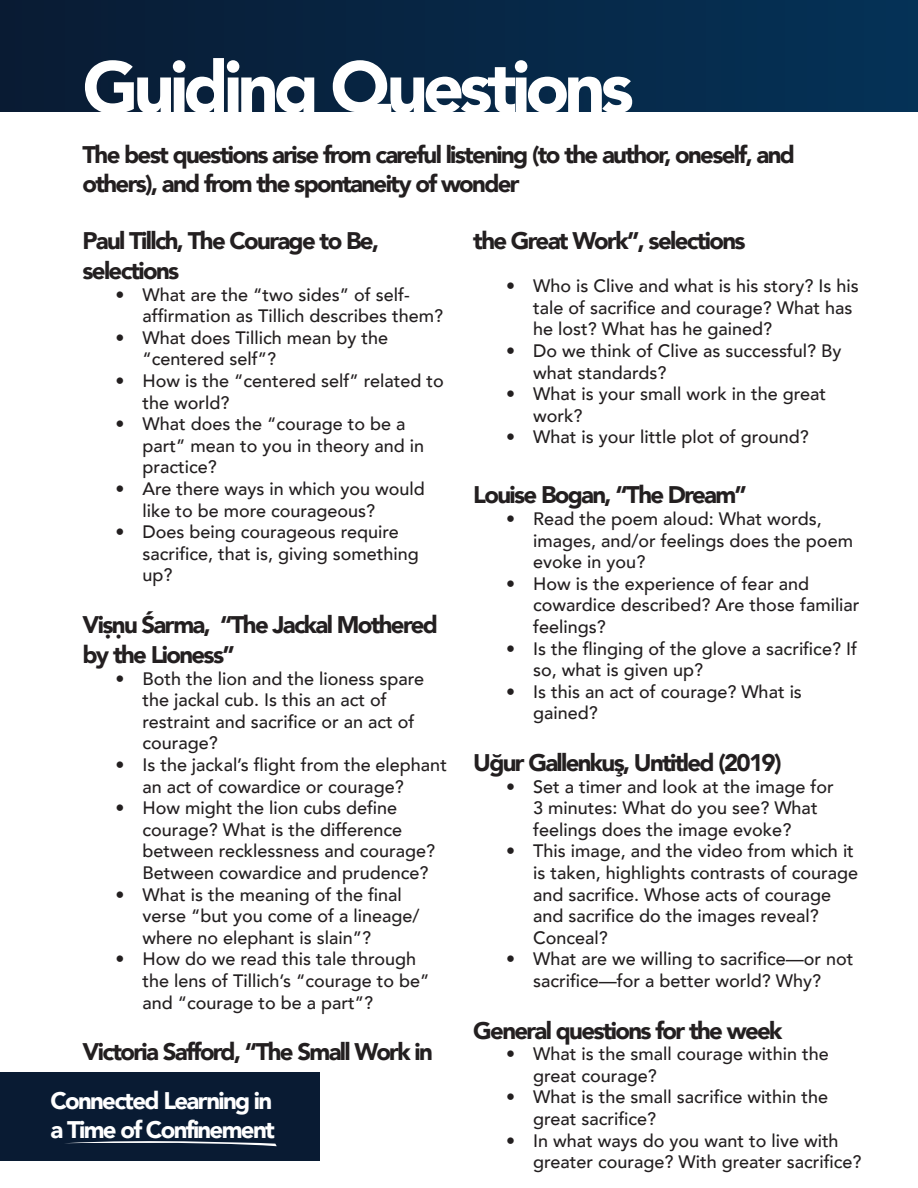
<style>
.page{position:relative;width:918px;height:1188px;background:#fff}
.page>*{position:absolute;margin:0;border:0;box-sizing:border-box;transform-origin:0 0}
.Reversed_Header{font:900 72px "Avenir";letter-spacing:-.07em;color:#fff}
.Medium_Body{font:900 24px/30px "Avenir";letter-spacing:-.07em;color:#231f20}
.Body_Heading{font:900 24px "Avenir";letter-spacing:-.07em;color:#231f20}
.t1{font:900 24px "Avenir";letter-spacing:-.07em;color:#fff}
.t2{font:500 18px/21.6px "Avenir";color:#231f20}
</style>
<div class="page">
<div style="left:0;top:0;width:918px;height:112px;background:linear-gradient(to right,#091b33,#053257)"></div>
<div style="left:0;top:1072px;width:320px;height:89px;background:#091b33"></div>
<svg style="left:65px;top:1141px;width:212px;height:5px"></svg>
<p class="Reversed_Header" style="left:82px;top:26px;width:553px">Guiding Questions</p>
<p class="Medium_Body" style="left:82px;top:140px;width:714px;line-height:28.8px">The best questions arise from careful listening (to the author, oneself, and others), and from the spontaneity of wonder</p>
<p class="Medium_Body" style="left:82px;top:225px;width:298px">Paul Tillch, The Courage to Be, selections</p>
<p class="t2" style="left:142px;top:283px;width:302px;text-indent:-27px">• What are the “two sides” of self&shy;affirmation as Tillich describes them?</p>
<p class="t2" style="left:142px;top:326px;width:247px;text-indent:-27px">• What does Tillich mean by the “centered self”?</p>
<p class="t2" style="left:142px;top:369px;width:303px;text-indent:-27px">• How is the “centered self” related to the world?</p>
<p class="t2" style="left:142px;top:412px;width:283px;text-indent:-27px">• What does the “courage to be a part” mean to you in theory and in practice?</p>
<p class="t2" style="left:142px;top:477px;width:284px;text-indent:-27px">• Are there ways in which you would like to be more courageous?</p>
<p class="t2" style="left:142px;top:520px;width:278px;text-indent:-27px">• Does being courageous require sacrifice, that is, giving something up?</p>
<p class="Medium_Body" style="left:82px;top:609px;width:357px">Viṣṇu Śarma, “The Jackal Mothered by the Lioness”</p>
<p class="t2" style="left:142px;top:667px;width:283px;text-indent:-27px">• Both the lion and the lioness spare the jackal cub. Is this an act of restraint and sacrifice or an act of courage?</p>
<p class="t2" style="left:142px;top:753px;width:306px;text-indent:-27px">• Is the jackal’s flight from the elephant an act of cowardice or courage?</p>
<p class="t2" style="left:142px;top:796px;width:294px;text-indent:-27px">• How might the lion cubs define courage? What is the difference between recklessness and courage?<br>Between cowardice and prudence?</p>
<p class="t2" style="left:142px;top:883px;width:279px;text-indent:-27px">• What is the meaning of the final verse “but you come of a lineage/ where no elephant is slain”?</p>
<p class="t2" style="left:142px;top:947px;width:289px;text-indent:-27px">• How do we read this tale through the lens of Tillich’s “courage to be” and “courage to be a part”?</p>
<p class="Body_Heading" style="left:82px;top:1031px;width:352px">Victoria Safford, “The Small Work in</p>
<p class="Body_Heading" style="left:473px;top:220px;width:274px">the Great Work”, selections</p>
<p class="t2" style="left:533px;top:274px;width:327px;text-indent:-27px">• Who is Clive and what is his story? Is his tale of sacrifice and courage? What has he lost? What has he gained?</p>
<p class="t2" style="left:533px;top:339px;width:310px;text-indent:-27px">• Do we think of Clive as successful? By what standards?</p>
<p class="t2" style="left:533px;top:382px;width:295px;text-indent:-27px">• What is your small work in the great work?</p>
<p class="t2" style="left:506px;top:425px;width:304px">• What is your little plot of ground?</p>
<p class="Medium_Body" style="left:473px;top:479px;width:275px">Louise Bogan, “The Dream”</p>
<p class="t2" style="left:533px;top:507px;width:321px;text-indent:-27px">• Read the poem aloud: What words, images, and/or feelings does the poem evoke in you?</p>
<p class="t2" style="left:533px;top:572px;width:328px;text-indent:-27px">• How is the experience of fear and cowardice described? Are those familiar feelings?</p>
<p class="t2" style="left:533px;top:637px;width:325px;text-indent:-27px">• Is the flinging of the glove a sacrifice? If so, what is given up?</p>
<p class="t2" style="left:533px;top:680px;width:270px;text-indent:-27px">• Is this an act of courage? What is gained?</p>
<p class="Medium_Body" style="left:473px;top:747px;width:310px">Uğur Gallenkuş, Untitled (2019)</p>
<p class="t2" style="left:533px;top:775px;width:302px;text-indent:-27px">• Set a timer and look at the image for<br>3 minutes: What do you see? What feelings does the image evoke?</p>
<p class="t2" style="left:533px;top:839px;width:327px;text-indent:-27px">• This image, and the video from which it is taken, highlights contrasts of courage and sacrifice. Whose acts of courage and sacrifice do the images reveal?<br>Conceal?</p>
<p class="t2" style="left:506px;top:947px;width:349px;text-align:center">• What are we willing to sacrifice—or not sacrifice—for a better world? Why?</p>
<p class="Medium_Body" style="left:473px;top:1015px;width:311px">General questions for the week</p>
<p class="t2" style="left:533px;top:1042px;width:297px;text-indent:-27px">• What is the small courage within the great courage?</p>
<p class="t2" style="left:533px;top:1085px;width:296px;text-indent:-27px">• What is the small sacrifice within the great sacrifice?</p>
<p class="t2" style="left:533px;top:1129px;width:330px;text-indent:-27px">• In what ways do you want to live with greater courage? With greater sacrifice?</p>
<p class="t1" style="left:50px;top:1080px;width:223px">Connected Learning in</p>
<p class="t1" style="left:50px;top:1109px;width:226px">a Time of Confinement</p>
</div>
